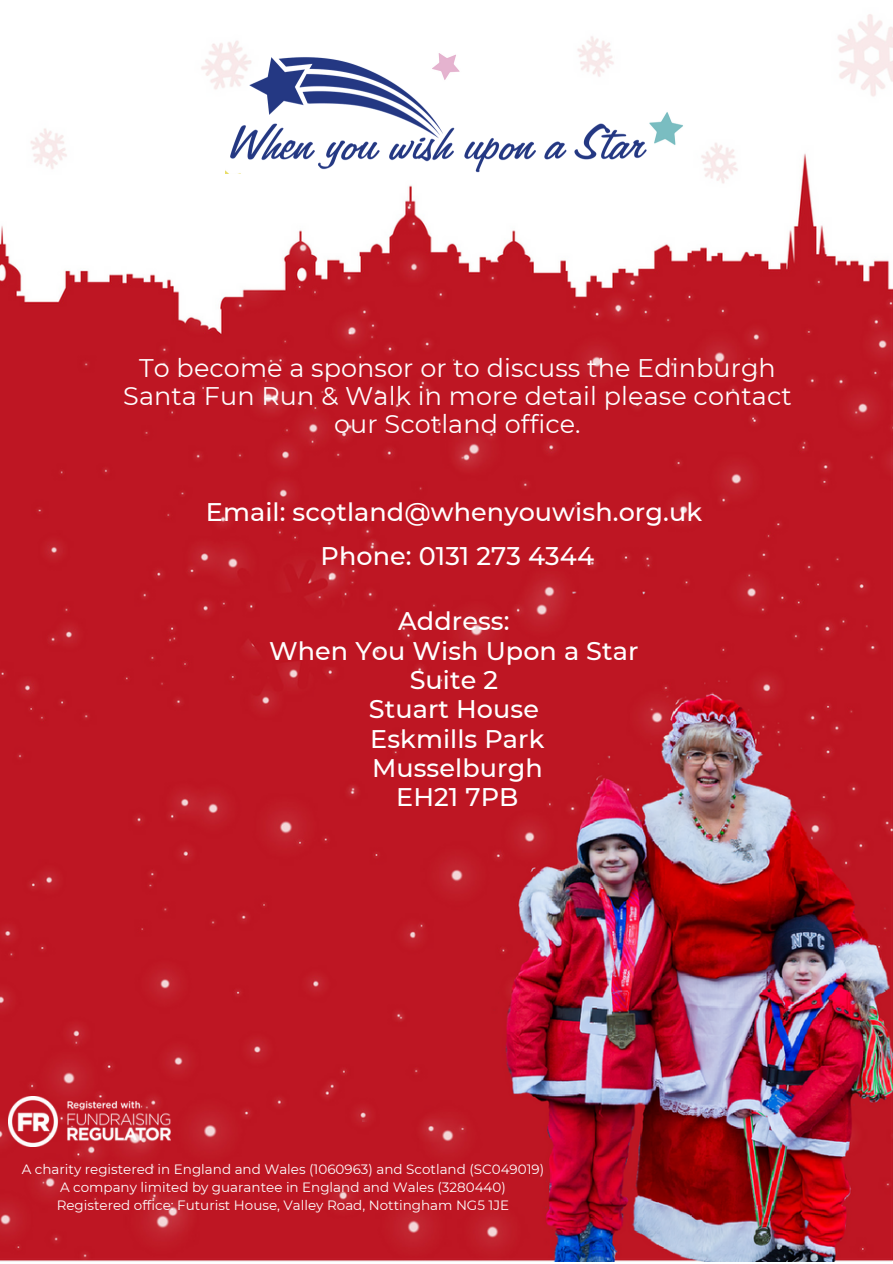
<style>
.page{position:relative;width:893px;height:1264px;background:#fff}
.page>*{position:absolute;margin:0;border:0;box-sizing:border-box;transform-origin:0 0}
.t1{font:500 25.5px "Montserrat";letter-spacing:.005em;color:#fff}
.t2{font:25.5px/28.2px "Montserrat";letter-spacing:.005em;color:#fefefe;text-align:center}
.t3{font:13.5px/18px "Montserrat";color:#fefefe;text-align:center}
</style>
<div class="page">
<img style="left:0;top:14px;width:892px;height:1247px">
<svg style="left:363px;top:1117px;width:3px;height:4px"></svg>
<img style="left:8px;top:1096px;width:162px;height:50px">
<img style="left:225px;top:48px;width:464px;height:125px">
<p class="t2" style="left:123px;top:353px;width:670px">To become a sponsor or to discuss the Edinburgh<br>Santa Fun Run &amp; Walk in more detail please contact our Scotland office.</p>
<p class="t1" style="left:206px;top:496px;width:497px">Email: scotland@whenyouwish.org.uk</p>
<p class="t1" style="left:320px;top:540px;width:275px">Phone: 0131 273 4344</p>
<p class="t1" style="left:398px;top:605px;width:113px">Address:</p>
<p class="t1" style="left:269px;top:635px;width:371px">When You Wish Upon a Star</p>
<p class="t1" style="left:409px;top:664px;width:90px">Suite 2</p>
<p class="t1" style="left:369px;top:693px;width:172px">Stuart House</p>
<p class="t1" style="left:370px;top:722px;width:176px">Eskmills Park</p>
<p class="t1" style="left:372px;top:752px;width:172px">Musselburgh</p>
<p class="t1" style="left:396px;top:781px;width:124px">EH21 7PB</p>
<p class="t3" style="left:22px;top:1159px;width:524px">A charity registered in England and Wales (1060963) and Scotland (SC049019)<br>A company limited by guarantee in England and Wales (3280440)</p>
<p class="t3" style="left:57px;top:1195px;width:454px">Registered office: Futurist House, Valley Road, Nottingham NG5 1JE</p>
</div>
